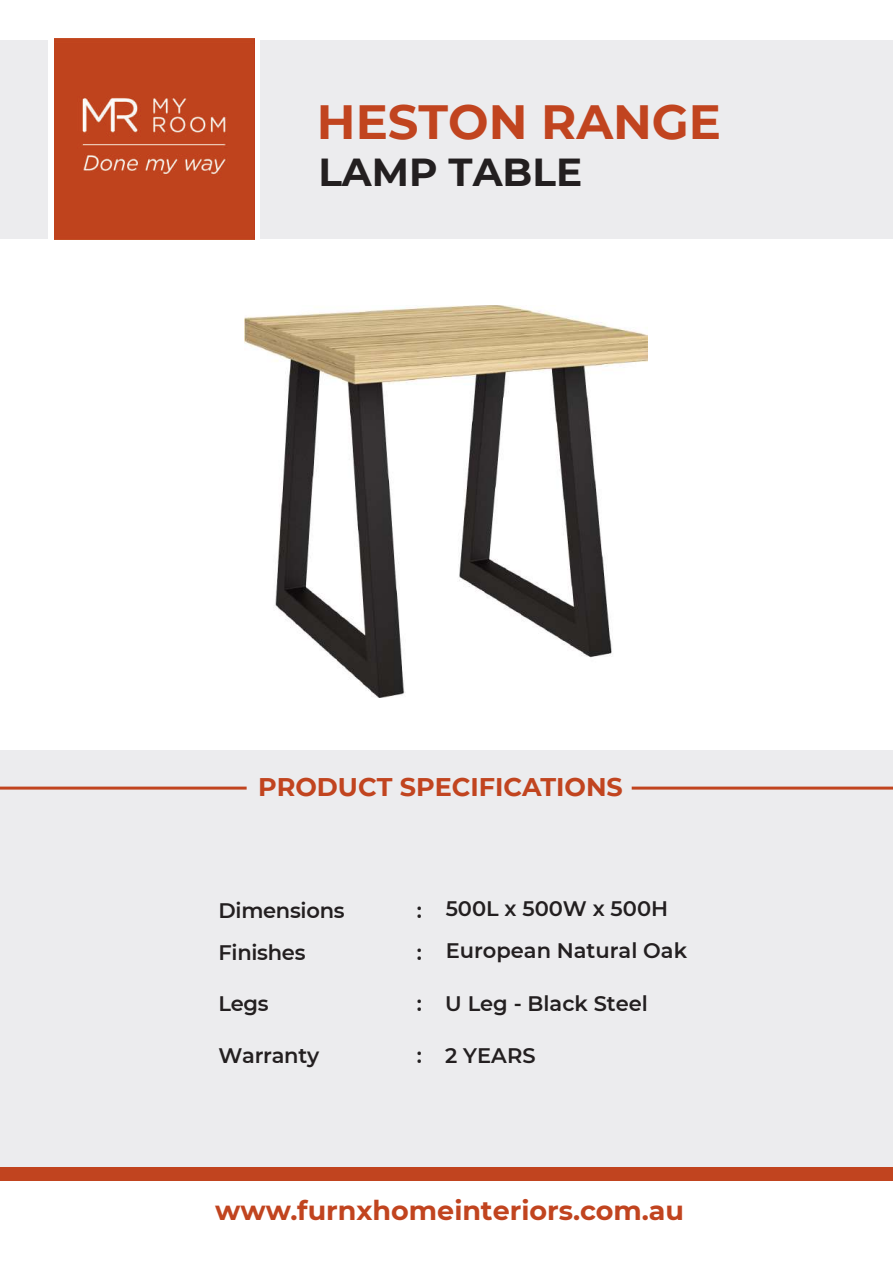
<style>
.page{position:relative;width:893px;height:1263px;background:#fff}
.page>*{position:absolute;margin:0;border:0;box-sizing:border-box;transform-origin:0 0}
.t1{font:700 48px "Montserrat";color:#c1441f}
.t2{font:700 39px "Montserrat";color:#231f20}
.t3{font:700 27px "Montserrat";color:#c1441f}
.t4{font:700 25.5px "Montserrat";color:#c1441f}
.t5{font:600 21px "Montserrat";color:#231f20}
</style>
<div class="page">
<div style="left:0;top:750px;width:893px;height:416px;background:#ececee"></div>
<img style="left:54px;top:39px;width:200px;height:200px">
<div style="left:260px;top:40px;width:632px;height:198px;background:#ececee"></div>
<div style="left:0;top:1167px;width:893px;height:13px;background:#c1441f"></div>
<div style="left:0;top:40px;width:48px;height:198px;background:#ececee"></div>
<hr style="left:0;top:786px;width:247px;height:3px;background:#c1441f">
<hr style="left:632px;top:786px;width:261px;height:3px;background:#c1441f">
<img style="left:244px;top:305px;width:403px;height:392px">
<h1 class="t1" style="left:317px;top:87px;width:406px">HESTON RANGE</h1>
<h2 class="t2" style="left:318px;top:144px;width:265px">LAMP TABLE</h2>
<p class="t4" style="left:258px;top:768px;width:366px">PRODUCT SPECIFICATIONS</p>
<p class="t5" style="left:218px;top:895px;width:128px">Dimensions</p>
<p class="t5" style="left:417px;top:894px;width:253px">: 500L x 500W x 500H</p>
<p class="t5" style="left:218px;top:937px;width:89px">Finishes</p>
<p class="t5" style="left:417px;top:936px;width:272px">: European Natural Oak</p>
<p class="t5" style="left:218px;top:988px;width:52px">Legs</p>
<p class="t5" style="left:417px;top:988px;width:233px">: U Leg - Black Steel</p>
<p class="t5" style="left:218px;top:1041px;width:102px">Warranty</p>
<p class="t5" style="left:417px;top:1041px;width:120px">: 2 YEARS</p>
<p class="t3" style="left:215px;top:1191px;width:470px">www.furnxhomeinteriors.com.au</p>
</div>
